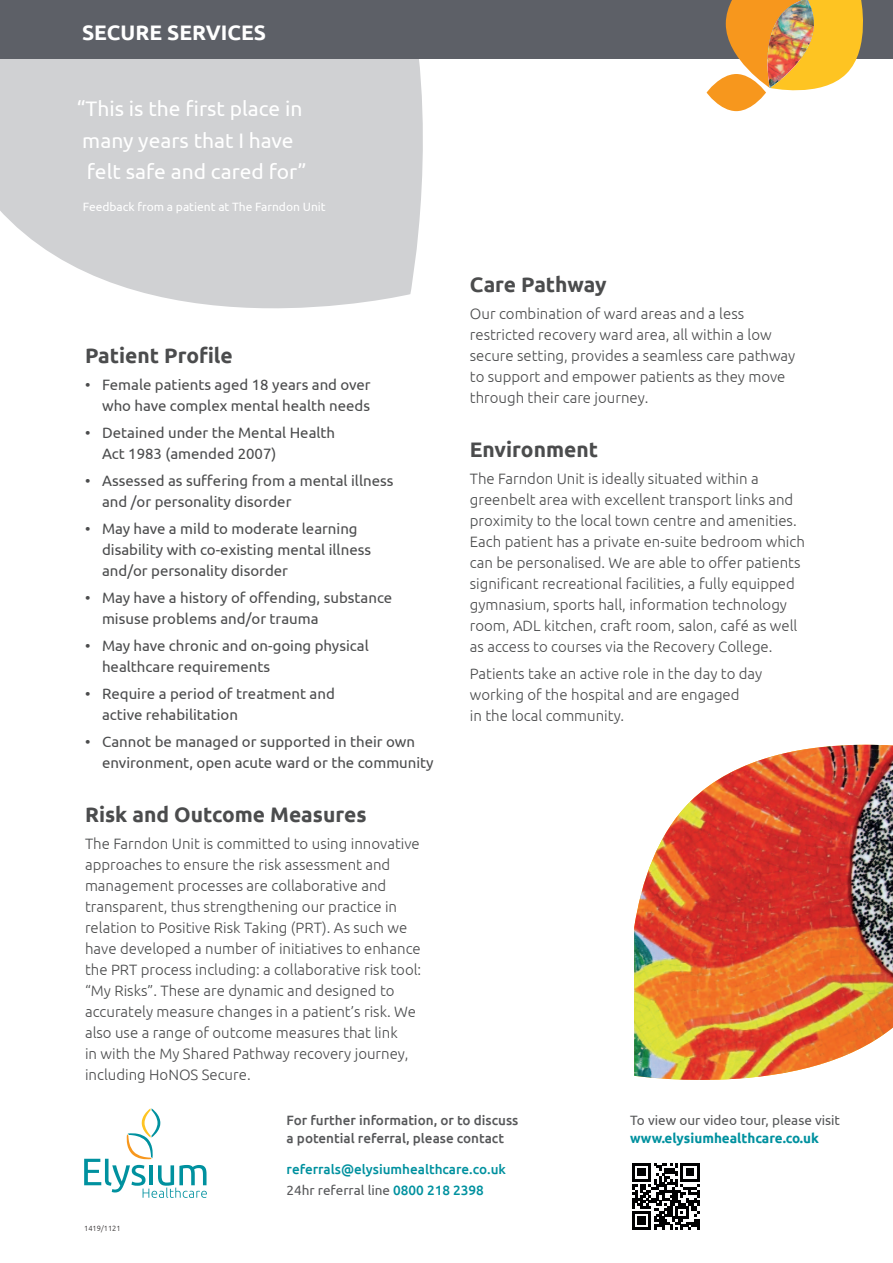
<style>
.page{position:relative;width:893px;height:1263px;background:#fff}
.page>*{position:absolute;margin:0;border:0;box-sizing:border-box;transform-origin:0 0}
.t1{font:21px/31.7px "Ubuntu";color:#fff}
.t2{font:700 21px "Ubuntu";color:#4b4c4d}
.t3{font:700 21px "Ubuntu";color:#fff}
.t4{font:300 15px/21px "Ubuntu";color:#4b4c4d}
.t5{font:15px/21px "Ubuntu";color:#4b4c4d}
.t6{font:500 13.5px/18px "Ubuntu";color:#57585a}
.t7{font:500 13.5px/21px "Ubuntu";color:#00919f}
.t8{font:13.5px "Ubuntu";color:#57585a}
.t9{font:700 13.5px "Ubuntu";color:#00919f}
.t10{font:12px "Ubuntu";color:#fff}
.t11{font:300 7.5px "Ubuntu";color:#231f20}
.s1{font-weight:400;color:#57585a}
</style>
<div class="page">
<svg style="left:0;top:58px;width:443px;height:251px;background:#d5d6d8"></svg>
<svg style="left:84px;top:1108px;width:123px;height:90px"></svg>
<img style="left:634px;top:745px;width:259px;height:335px">
<svg style="left:632px;top:1163px;width:67px;height:67px"></svg>
<div style="left:0;top:0;width:893px;height:58px;background:#5d6067"></div>
<svg style="left:726px;top:0;width:145px;height:91px"></svg>
<img style="left:766px;top:0;width:48px;height:88px">
<svg style="left:707px;top:74px;width:59px;height:37px;background:#f8a53d"></svg>
<h1 class="t3" style="left:82px;top:20px;width:186px">SECURE SERVICES</h1>
<h1 class="t1" style="left:77px;top:92px;width:231px">“This is the first place in many years that I have felt safe and cared for”</h1>
<p class="t10" style="left:83px;top:199px;width:244px">Feedback from a patient at The Farndon Unit</p>
<h1 class="t2" style="left:85px;top:343px;width:149px">Patient Profile</h1>
<p class="t5" style="left:85px;top:374px;width:287px;text-align:right">• Female patients aged 18 years and over who have complex mental health needs</p>
<p class="t5" style="left:102px;top:422px;width:235px;text-indent:-17px">• Detained under the Mental Health<br>Act 1983 (amended 2007)</p>
<p class="t5" style="left:102px;top:470px;width:293px;text-indent:-17px">• Assessed as suffering from a mental illness and /or personality disorder</p>
<p class="t5" style="left:102px;top:518px;width:271px;text-indent:-17px">• May have a mild to moderate learning disability with co-existing mental illness and/or personality disorder</p>
<p class="t5" style="left:102px;top:587px;width:292px;text-indent:-17px">• May have a history of offending, substance misuse problems and/or trauma</p>
<p class="t5" style="left:102px;top:635px;width:268px;text-indent:-17px">• May have chronic and on-going physical healthcare requirements</p>
<p class="t5" style="left:102px;top:683px;width:234px;text-indent:-17px">• Require a period of treatment and active rehabilitation</p>
<p class="t5" style="left:102px;top:731px;width:333px;text-indent:-17px">• Cannot be managed or supported in their own environment, open acute ward or the community</p>
<h1 class="t2" style="left:85px;top:802px;width:283px">Risk and Outcome Measures</h1>
<p class="t4" style="left:85px;top:833px;width:338px">The Farndon Unit is committed to using innovative approaches to ensure the risk assessment and management processes are collaborative and transparent, thus strengthening our practice in relation to Positive Risk Taking (PRT). As such we have developed a number of initiatives to enhance the PRT process including: a collaborative risk tool: “My Risks”. These are dynamic and designed to accurately measure changes in a patient’s risk. We also use a range of outcome measures that link<br>in with the My Shared Pathway recovery journey, including HoNOS Secure.</p>
<h1 class="t2" style="left:470px;top:272px;width:138px">Care Pathway</h1>
<p class="t4" style="left:470px;top:303px;width:327px">Our combination of ward areas and a less restricted recovery ward area, all within a low secure setting, provides a seamless care pathway to support and empower patients as they move through their care journey.</p>
<h1 class="t2" style="left:470px;top:437px;width:130px">Environment</h1>
<p class="t4" style="left:470px;top:468px;width:337px">The Farndon Unit is ideally situated within a greenbelt area with excellent transport links and proximity to the local town centre and amenities.<br>Each patient has a private en-suite bedroom which can be personalised. We are able to offer patients significant recreational facilities, a fully equipped gymnasium, sports hall, information technology room, ADL kitchen, craft room, salon, café as well as access to courses via the Recovery College.</p>
<p class="t4" style="left:470px;top:663px;width:294px">Patients take an active role in the day to day working of the hospital and are engaged<br>in the local community.</p>
<p class="t11" style="left:84px;top:1224px;width:38px">1419/1121</p>
<p class="t6" style="left:287px;top:1110px;width:233px">For further information, or to discuss a potential referral, please contact</p>
<p class="t7" style="left:287px;top:1158px;width:221px">referrals@elysiumhealthcare.co.uk<br><span class="s1">24hr referral line</span> 0800 218 2398</p>
<p class="t8" style="left:630px;top:1111px;width:211px">To view our video tour, please visit</p>
<p class="t9" style="left:630px;top:1129px;width:190px">www.elysiumhealthcare.co.uk</p>
</div>
